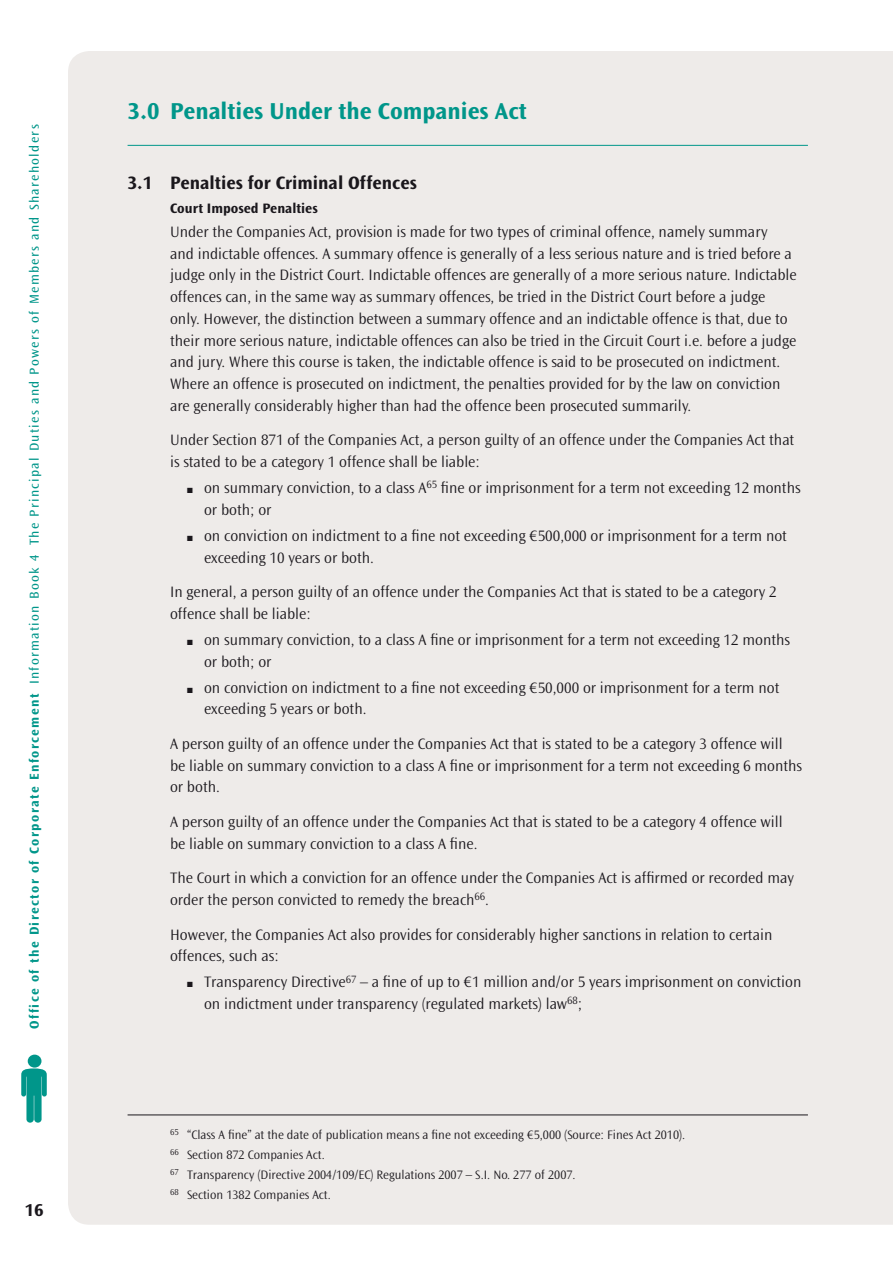
<style>
.page{position:relative;width:893px;height:1263px;background:#fff}
.page>*{position:absolute;margin:0;border:0;box-sizing:border-box;transform-origin:0 0}
.Head_0{font:700 24px "Ocean Sans Std";color:#00968a}
.Head_00_0B4{font:700 18.75px "Ocean Sans Std";color:#1a171c}
.t1{font:700 18px "Ocean Sans Std";color:#1a171c}
.Bodytext_10__3{font:300 15.75px/21.8px "Ocean Sans Std";color:#1a171c}
.Bodytext_10__1{font:300 15.75px/21.8px "Ocean Sans Std";color:#1a171c}
.Head_0000_0B4{font:700 14.25px "Ocean Sans Std";color:#1a171c}
.t2{font:13.5px "Ocean Sans Std";letter-spacing:.1em;color:#00968a}
.Footies{font:300 12.75px "Ocean Sans Std";color:#1a171c}
.s1{font-weight:700}
</style>
<div class="page">
<div style="left:68px;top:51px;width:825px;height:1174px;background:#eeebe9"></div>
<hr style="left:128px;top:145px;width:680px;height:1px;background:#00968a">
<hr style="left:128px;top:1114px;width:680px;height:1px;background:#1a171c">
<svg style="left:21px;top:1068px;width:26px;height:55px"></svg>
<div style="left:28px;top:1054px;width:13px;height:13px;background:#00968a;border-radius:50%"></div>
<p class="t2" style="left:27px;top:1029px;width:906px;rotate:-90deg"><span class="s1">Office of the Director of Corporate Enforcement</span> Information Book 4 The Principal Duties and Powers of Members and Shareholders</p>
<p class="t1" style="left:25px;top:1200px;width:20px">16</p>
<p class="Head_0" style="left:128px;top:98px;width:401px">3.0 Penalties Under the Companies Act</p>
<p class="Head_00_0B4" style="left:128px;top:172px;width:291px">3.1 Penalties for Criminal Offences</p>
<p class="Head_0000_0B4" style="left:170px;top:200px;width:149px">Court Imposed Penalties</p>
<p class="Bodytext_10__3" style="left:170px;top:221px;width:628px">Under the Companies Act, provision is made for two types of criminal offence, namely summary<br>and indictable offences. A summary offence is generally of a less serious nature and is tried before a judge only in the District Court. Indictable offences are generally of a more serious nature. Indictable offences can, in the same way as summary offences, be tried in the District Court before a judge only. However, the distinction between a summary offence and an indictable offence is that, due to their more serious nature, indictable offences can also be tried in the Circuit Court i.e. before a judge and jury. Where this course is taken, the indictable offence is said to be prosecuted on indictment.<br>Where an offence is prosecuted on indictment, the penalties provided for by the law on conviction are generally considerably higher than had the offence been prosecuted summarily.</p>
<p class="Bodytext_10__1" style="left:170px;top:430px;width:626px">Under Section 871 of the Companies Act, a person guilty of an offence under the Companies Act that is stated to be a category 1 offence shall be liable:</p>
<p class="Bodytext_10__3" style="left:204px;top:477px;width:598px;text-indent:-17px">■ on summary conviction, to a class A<sup>65</sup> fine or imprisonment for a term not exceeding 12 months or both; or</p>
<p class="Bodytext_10__3" style="left:204px;top:525px;width:584px;text-indent:-17px">■ on conviction on indictment to a fine not exceeding €500,000 or imprisonment for a term not exceeding 10 years or both.</p>
<p class="Bodytext_10__1" style="left:170px;top:581px;width:608px">In general, a person guilty of an offence under the Companies Act that is stated to be a category 2 offence shall be liable:</p>
<p class="Bodytext_10__3" style="left:204px;top:629px;width:587px;text-indent:-17px">■ on summary conviction, to a class A fine or imprisonment for a term not exceeding 12 months or both; or</p>
<p class="Bodytext_10__3" style="left:204px;top:677px;width:577px;text-indent:-17px">■ on conviction on indictment to a fine not exceeding €50,000 or imprisonment for a term not exceeding 5 years or both.</p>
<p class="Bodytext_10__3" style="left:170px;top:733px;width:633px">A person guilty of an offence under the Companies Act that is stated to be a category 3 offence will<br>be liable on summary conviction to a class A fine or imprisonment for a term not exceeding 6 months or both.</p>
<p class="Bodytext_10__3" style="left:170px;top:811px;width:614px">A person guilty of an offence under the Companies Act that is stated to be a category 4 offence will be liable on summary conviction to a class A fine.</p>
<p class="Bodytext_10__3" style="left:170px;top:867px;width:625px">The Court in which a conviction for an offence under the Companies Act is affirmed or recorded may order the person convicted to remedy the breach<sup>66</sup>.</p>
<p class="Bodytext_10__1" style="left:170px;top:924px;width:604px">However, the Companies Act also provides for considerably higher sanctions in relation to certain offences, such as:</p>
<p class="Bodytext_10__3" style="left:204px;top:971px;width:599px;text-indent:-17px">■ Transparency Directive<sup>67</sup> – a fine of up to €1 million and/or 5 years imprisonment on conviction on indictment under transparency (regulated markets) law<sup>68</sup>;</p>
<p class="Footies" style="left:170px;top:1128px;width:517px"><sup>65</sup> “Class A fine” at the date of publication means a fine not exceeding €5,000 (Source: Fines Act 2010).</p>
<p class="Footies" style="left:170px;top:1148px;width:156px"><sup>66</sup> Section 872 Companies Act.</p>
<p class="Footies" style="left:170px;top:1168px;width:407px"><sup>67</sup> Transparency (Directive 2004/109/EC) Regulations 2007 – S.I. No. 277 of 2007.</p>
<p class="Footies" style="left:170px;top:1188px;width:162px"><sup>68</sup> Section 1382 Companies Act.</p>
</div>
